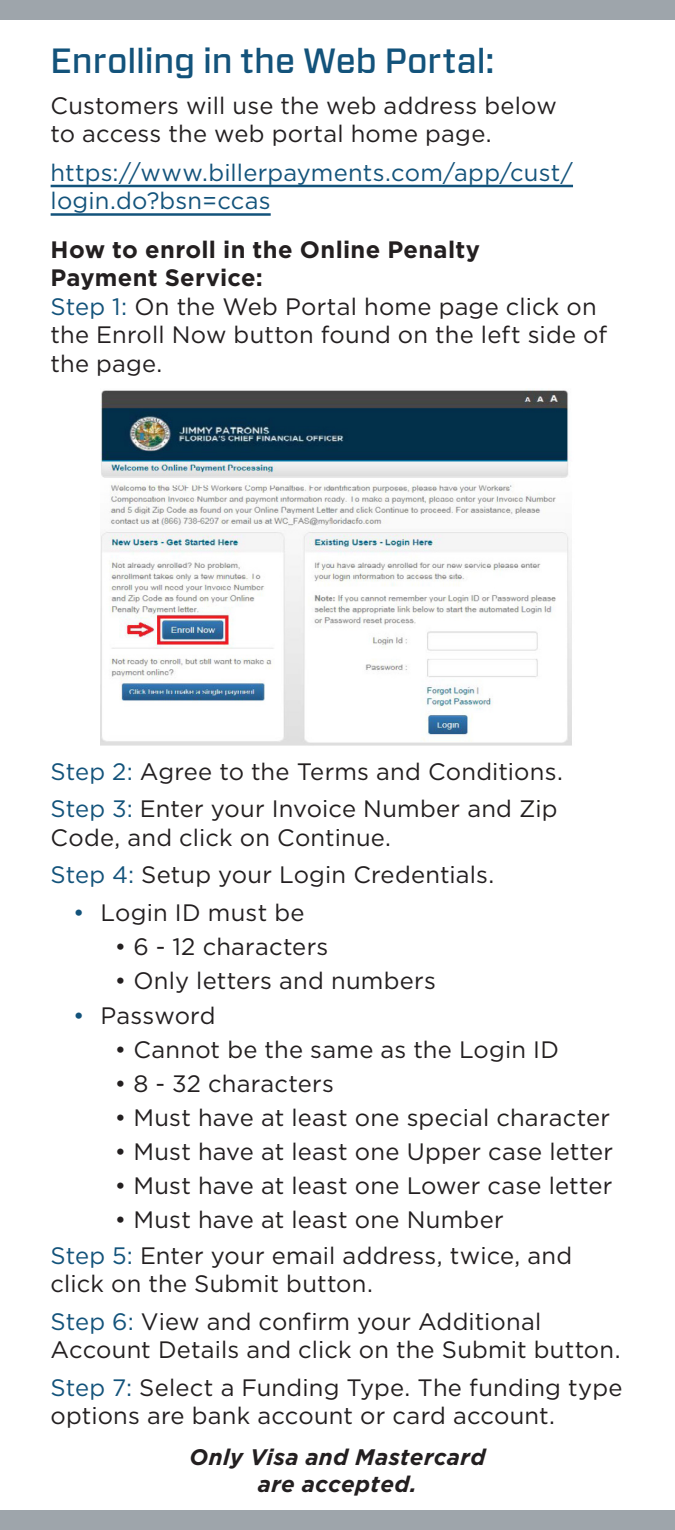
<style>
.page{position:relative;width:675px;height:1530px;background:#fff}
.page>*{position:absolute;margin:0;border:0;box-sizing:border-box;transform-origin:0 0}
.t1{font:500 35px "Forza";letter-spacing:-.005em;color:#13537b}
.t2{font:23.75px/28.5px "Gotham";letter-spacing:.01em;color:#231f20}
.t3{font:23.75px/28.5px "Gotham";letter-spacing:.005em;color:#13537b}
.t4{font:700 23.75px "Gotham";letter-spacing:.015em;color:#231f20}
.t5{font:italic 700 22.5px/27px "Gotham";letter-spacing:.015em;color:#231f20;text-align:center}
.s1{color:#13537b}
</style>
<div class="page">
<div style="left:0;top:0;width:675px;height:19px;background:#9ea5ab"></div>
<div style="left:0;top:1511px;width:675px;height:19px;background:#9ea5ab"></div>
<hr style="left:51px;top:185px;width:522px;height:2px;background:#13537b">
<hr style="left:51px;top:213px;width:220px;height:3px;background:#13537b">
<img style="left:101px;top:390px;width:471px;height:356px">
<p class="t1" style="left:51px;top:38px;width:446px">Enrolling in the Web Portal:</p>
<p class="t2" style="left:51px;top:91px;width:508px">Customers will use the web address below</p>
<p class="t2" style="left:51px;top:119px;width:442px">to access the web portal home page.</p>
<p class="t3" style="left:51px;top:158px;width:524px">https://www.billerpayments.com/app/cust/ login.do?bsn=ccas</p>
<p class="t4" style="left:51px;top:236px;width:431px">How to enroll in the Online Penalty</p>
<p class="t4" style="left:51px;top:264px;width:214px">Payment Service:</p>
<p class="t2" style="left:51px;top:292px;width:558px"><span class="s1">Step 1:</span> On the Web Portal home page click on the Enroll Now button found on the left side of the page.</p>
<p class="t2" style="left:51px;top:757px;width:514px"><span class="s1">Step 2:</span> Agree to the Terms and Conditions.</p>
<p class="t2" style="left:51px;top:794px;width:509px"><span class="s1">Step 3:</span> Enter your Invoice Number and Zip<br>Code, and click on Continue.</p>
<p class="t2" style="left:51px;top:860px;width:445px"><span class="s1">Step 4:</span> Setup your Login Credentials.</p>
<p class="t2" style="left:73px;top:898px;width:233px"><span class="s1">•</span> Login ID must be</p>
<p class="t2" style="left:115px;top:932px;width:215px">• 6 - 12 characters</p>
<p class="t2" style="left:115px;top:966px;width:323px">• Only letters and numbers</p>
<p class="t2" style="left:73px;top:1001px;width:144px"><span class="s1">•</span> Password</p>
<p class="t2" style="left:115px;top:1035px;width:446px">• Cannot be the same as the Login ID</p>
<p class="t2" style="left:115px;top:1069px;width:221px">• 8 - 32 characters</p>
<p class="t2" style="left:115px;top:1103px;width:497px">• Must have at least one special character</p>
<p class="t2" style="left:115px;top:1137px;width:500px">• Must have at least one Upper case letter</p>
<p class="t2" style="left:115px;top:1171px;width:499px">• Must have at least one Lower case letter</p>
<p class="t2" style="left:115px;top:1205px;width:390px">• Must have at least one Number</p>
<p class="t2" style="left:51px;top:1241px;width:523px"><span class="s1">Step 5:</span> Enter your email address, twice, and click on the Submit button.</p>
<p class="t2" style="left:51px;top:1307px;width:571px"><span class="s1">Step 6:</span> View and confirm your Additional<br>Account Details and click on the Submit button.</p>
<p class="t2" style="left:51px;top:1373px;width:573px"><span class="s1">Step 7:</span> Select a Funding Type. The funding type options are bank account or card account.</p>
<p class="t5" style="left:189px;top:1444px;width:298px">Only Visa and Mastercard are accepted.</p>
</div>
